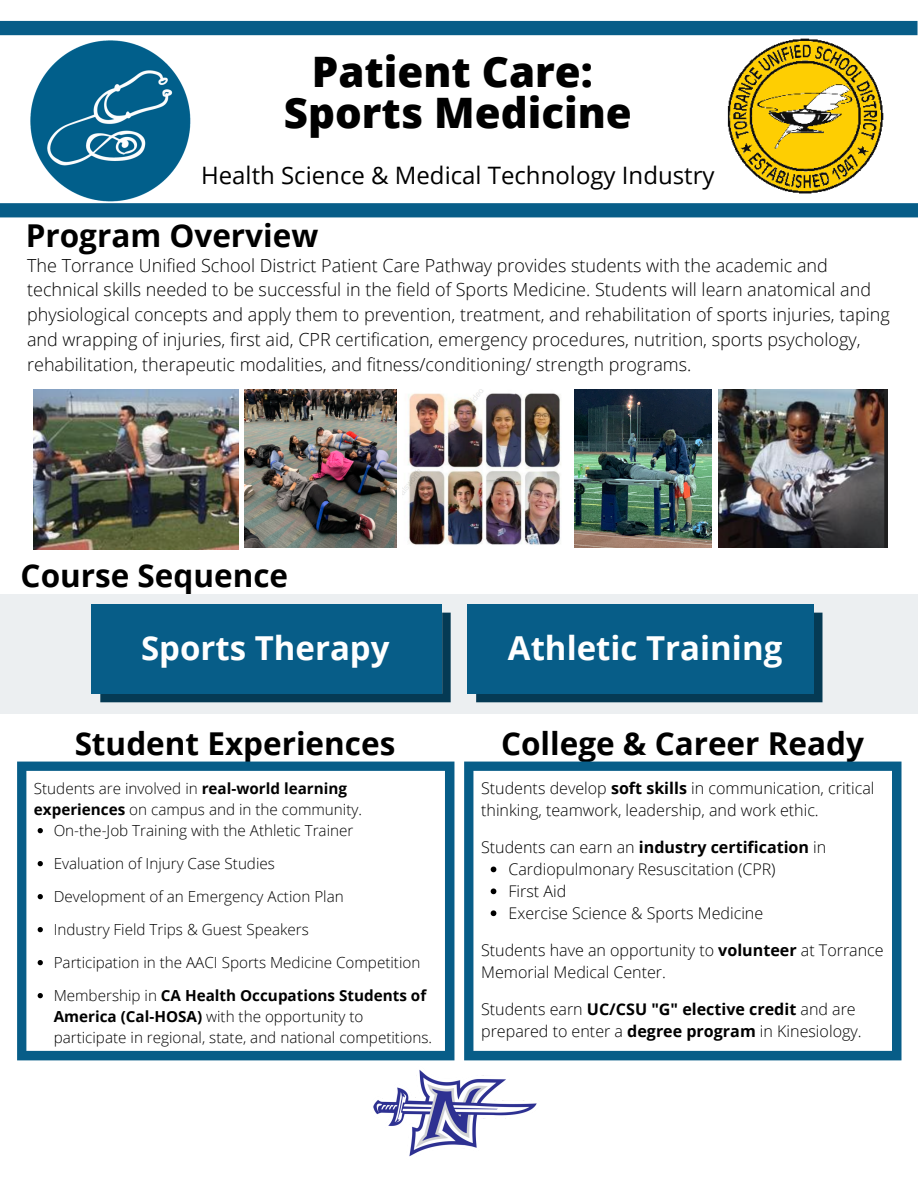
<style>
.page{position:relative;width:918px;height:1188px;background:#fff}
.page>*{position:absolute;margin:0;border:0;box-sizing:border-box;transform-origin:0 0}
.t1{font:800 42px "Open Sans";color:#000}
.t2{font:700 33px "Open Sans";color:#fff}
.t3{font:700 31.5px "Open Sans";color:#000}
.t4{font:24px "Open Sans";color:#000}
.t5{font:300 18px/24.8px "Open Sans";color:#000}
.t6{font:300 16.05px/21.9px "Open Sans";color:#000}
.t7{font:700 16.05px "Open Sans";color:#000}
.t8{font:300 15.3px/21px "Open Sans";color:#000}
.s1{font-weight:700}
.s2{font-weight:300}
</style>
<div class="page">
<svg style="left:0;top:203px;width:918px;height:14px;background:#095e89"></svg>
<div style="left:0;top:21px;width:918px;height:14px;background:#075d88"></div>
<svg style="left:17px;top:762px;width:437px;height:298px"></svg>
<svg style="left:464px;top:762px;width:438px;height:298px"></svg>
<img style="left:724px;top:34px;width:163px;height:160px">
<img style="left:30px;top:40px;width:161px;height:162px">
<div style="left:0;top:594px;width:918px;height:119px;background:#eceff1"></div>
<div style="left:100px;top:613px;width:351px;height:89px;background:#053a54"></div>
<div style="left:92px;top:604px;width:350px;height:90px;background:#075d88"></div>
<div style="left:476px;top:613px;width:347px;height:89px;background:#053a54"></div>
<div style="left:468px;top:604px;width:346px;height:90px;background:#075d88"></div>
<img style="left:373px;top:1069px;width:164px;height:88px">
<img style="left:245px;top:389px;width:152px;height:159px">
<img style="left:403px;top:389px;width:158px;height:156px">
<img style="left:574px;top:389px;width:137px;height:159px">
<img style="left:718px;top:389px;width:169px;height:159px">
<img style="left:34px;top:389px;width:205px;height:160px">
<svg style="left:38px;top:828px;width:5px;height:5px"></svg>
<svg style="left:38px;top:861px;width:5px;height:5px"></svg>
<svg style="left:38px;top:894px;width:5px;height:5px"></svg>
<svg style="left:38px;top:927px;width:5px;height:5px"></svg>
<svg style="left:38px;top:960px;width:5px;height:5px"></svg>
<svg style="left:38px;top:993px;width:5px;height:5px"></svg>
<svg style="left:491px;top:867px;width:5px;height:5px"></svg>
<svg style="left:491px;top:888px;width:5px;height:6px"></svg>
<svg style="left:491px;top:910px;width:5px;height:6px"></svg>
<p class="t1" style="left:312px;top:42px;width:283px">Patient Care:</p>
<p class="t1" style="left:284px;top:84px;width:349px">Sports Medicine</p>
<p class="t4" style="left:201px;top:159px;width:515px">Health Science &amp; Medical Technology Industry</p>
<p class="t3" style="left:26px;top:214px;width:294px">Program Overview</p>
<p class="t5" style="left:27px;top:252px;width:864px">The Torrance Unified School District Patient Care Pathway provides students with the academic and technical skills needed to be successful in the field of Sports Medicine. Students will learn anatomical and physiological concepts and apply them to prevention, treatment, and rehabilitation of sports injuries, taping and wrapping of injuries, first aid, CPR certification, emergency procedures, nutrition, sports psychology, rehabilitation, therapeutic modalities, and fitness/conditioning/ strength programs.</p>
<p class="t3" style="left:21px;top:553px;width:269px">Course Sequence</p>
<p class="t2" style="left:141px;top:625px;width:250px">Sports Therapy</p>
<p class="t2" style="left:508px;top:625px;width:276px">Athletic Training</p>
<p class="t3" style="left:75px;top:721px;width:322px">Student Experiences</p>
<p class="t3" style="left:501px;top:721px;width:364px">College &amp; Career Ready</p>
<p class="t8" style="left:34px;top:777px;width:330px">Students are involved in <span class="s1">real-world learning experiences</span> on campus and in the community.</p>
<p class="t8" style="left:54px;top:819px;width:301px">On-the-Job Training with the Athletic Trainer</p>
<p class="t8" style="left:54px;top:852px;width:223px">Evaluation of Injury Case Studies</p>
<p class="t8" style="left:54px;top:885px;width:292px">Development of an Emergency Action Plan</p>
<p class="t8" style="left:54px;top:918px;width:257px">Industry Field Trips &amp; Guest Speakers</p>
<p class="t8" style="left:54px;top:951px;width:368px">Participation in the AACI Sports Medicine Competition</p>
<p class="t8" style="left:54px;top:984px;width:380px">Membership in <span class="s1">CA Health Occupations Students of<br>America (Cal-HOSA)</span> with the opportunity to participate in regional, state, and national competitions.</p>
<p class="t6" style="left:481px;top:777px;width:395px">Students develop <span class="s1">soft skills</span> in communication, critical thinking, teamwork, leadership, and work ethic.</p>
<p class="t7" style="left:481px;top:836px;width:347px"><span class="s2">Students can earn an</span> industry certification <span class="s2">in</span></p>
<p class="t6" style="left:508px;top:858px;width:269px">Cardiopulmonary Resuscitation (CPR)</p>
<p class="t6" style="left:508px;top:880px;width:59px">First Aid</p>
<p class="t6" style="left:508px;top:902px;width:256px">Exercise Science &amp; Sports Medicine</p>
<p class="t6" style="left:481px;top:939px;width:404px">Students have an opportunity to <span class="s1">volunteer</span> at Torrance<br>Memorial Medical Center.</p>
<p class="t6" style="left:481px;top:998px;width:382px">Students earn <span class="s1">UC/CSU "G" elective credit</span> and are prepared to enter a <span class="s1">degree program</span> in Kinesiology.</p>
</div>
